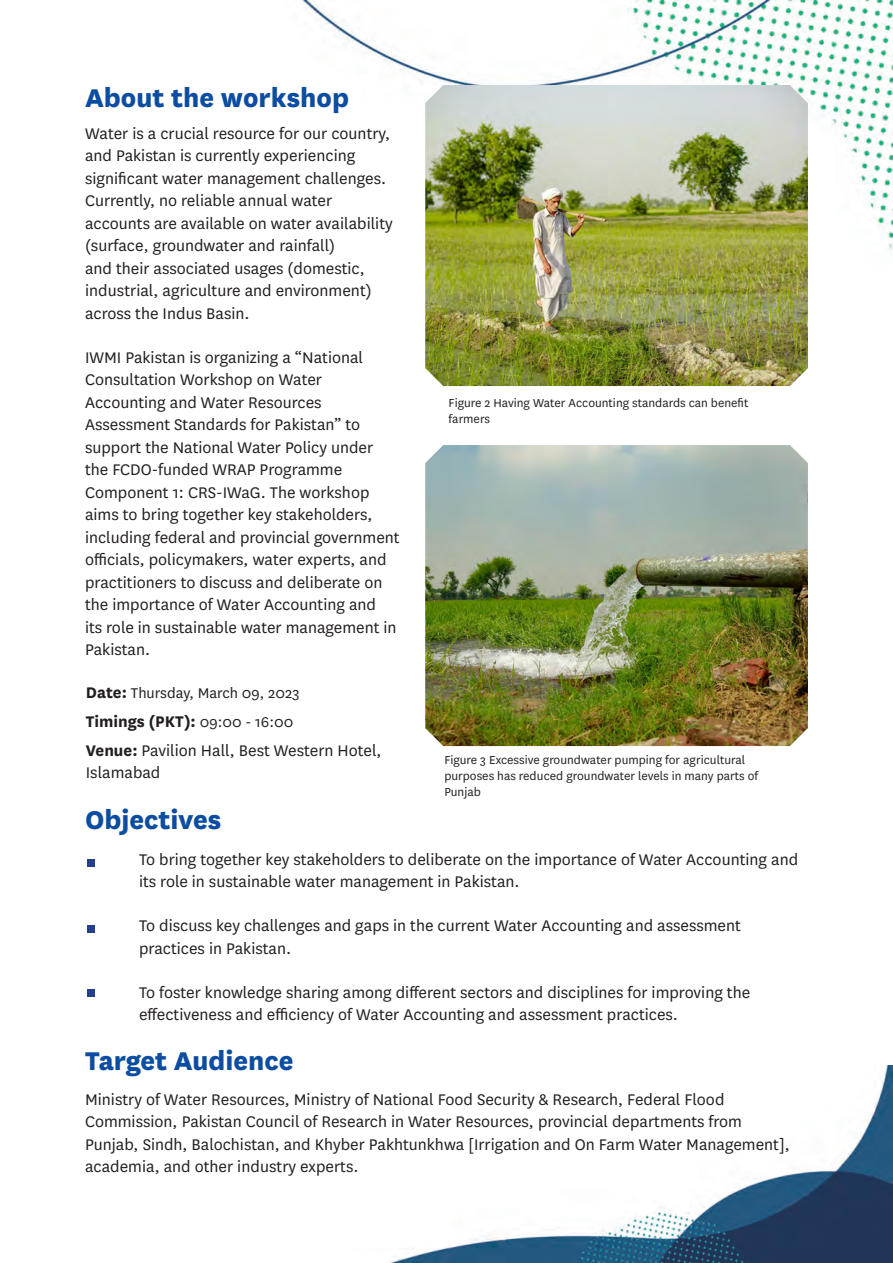
<style>
.page{position:relative;width:893px;height:1263px;background:#fff}
.page>*{position:absolute;margin:0;border:0;box-sizing:border-box;transform-origin:0 0}
.t1{font:800 30px "National";color:#0d4da1}
.Body_copy{font:18px/22.5px "National";color:#231f20}
.Body_copy-2{font:700 18px "National";color:#231f20}
.Body_copy-3{font:16.5px "National";color:#231f20}
.Body_copy-4{font:13.5px/16.2px "National";color:#231f20}
.s1{font-weight:700;font-size:18px}
.s2{font-weight:400;font-size:16.5px}
.s3{font-weight:700}
</style>
<div class="page">
<img style="left:301px;top:0;width:592px;height:251px">
<img style="left:388px;top:1065px;width:505px;height:198px">
<img style="left:425px;top:445px;width:383px;height:301px">
<img style="left:425px;top:85px;width:383px;height:301px">
<div style="left:87px;top:859px;width:8px;height:7px;background:#253f8e"></div>
<div style="left:87px;top:989px;width:8px;height:8px;background:#253f8e"></div>
<div style="left:87px;top:925px;width:8px;height:7px;background:#253f8e"></div>
<p class="t1" style="left:85px;top:77px;width:265px">About the workshop</p>
<p class="Body_copy" style="left:85px;top:121px;width:309px">Water is a crucial resource for our country, and Pakistan is currently experiencing significant water management challenges.<br>Currently, no reliable annual water accounts are available on water availability (surface, groundwater and rainfall)<br>and their associated usages (domestic, industrial, agriculture and environment) across the Indus Basin.</p>
<p class="Body_copy" style="left:85px;top:345px;width:316px">IWMI Pakistan is organizing a “National Consultation Workshop on Water Accounting and Water Resources Assessment Standards for Pakistan” to support the National Water Policy under the FCDO-funded WRAP Programme Component 1: CRS-IWaG. The workshop aims to bring together key stakeholders, including federal and provincial government officials, policymakers, water experts, and practitioners to discuss and deliberate on the importance of Water Accounting and<br>its role in sustainable water management in Pakistan.</p>
<p class="Body_copy-3" style="left:86px;top:682px;width:215px"><span class="s1">Date:</span> Thursday, March 09, 2023</p>
<p class="Body_copy-2" style="left:86px;top:709px;width:209px">Timings (PKT): <span class="s2">09:00 - 16:00</span></p>
<p class="Body_copy" style="left:86px;top:739px;width:297px;line-height:21.6px"><span class="s3">Venue:</span> Pavilion Hall, Best Western Hotel,<br>Islamabad</p>
<p class="t1" style="left:85px;top:798px;width:138px">Objectives</p>
<p class="Body_copy-4" style="left:449px;top:394px;width:301px">Figure 2 Having Water Accounting standards can benefit farmers</p>
<p class="Body_copy-4" style="left:444px;top:751px;width:315px">Figure 3 Excessive groundwater pumping for agricultural purposes has reduced groundwater levels in many parts of<br>Punjab</p>
<p class="Body_copy" style="left:139px;top:847px;width:661px">To bring together key stakeholders to deliberate on the importance of Water Accounting and its role in sustainable water management in Pakistan.</p>
<p class="Body_copy" style="left:139px;top:914px;width:603px">To discuss key challenges and gaps in the current Water Accounting and assessment practices in Pakistan.</p>
<p class="Body_copy" style="left:139px;top:980px;width:613px">To foster knowledge sharing among different sectors and disciplines for improving the effectiveness and efficiency of Water Accounting and assessment practices.</p>
<p class="t1" style="left:85px;top:1039px;width:210px">Target Audience</p>
<p class="Body_copy" style="left:85px;top:1087px;width:706px">Ministry of Water Resources, Ministry of National Food Security &amp; Research, Federal Flood Commission, Pakistan Council of Research in Water Resources, provincial departments from Punjab, Sindh, Balochistan, and Khyber Pakhtunkhwa [Irrigation and On Farm Water Management], academia, and other industry experts.</p>
</div>
